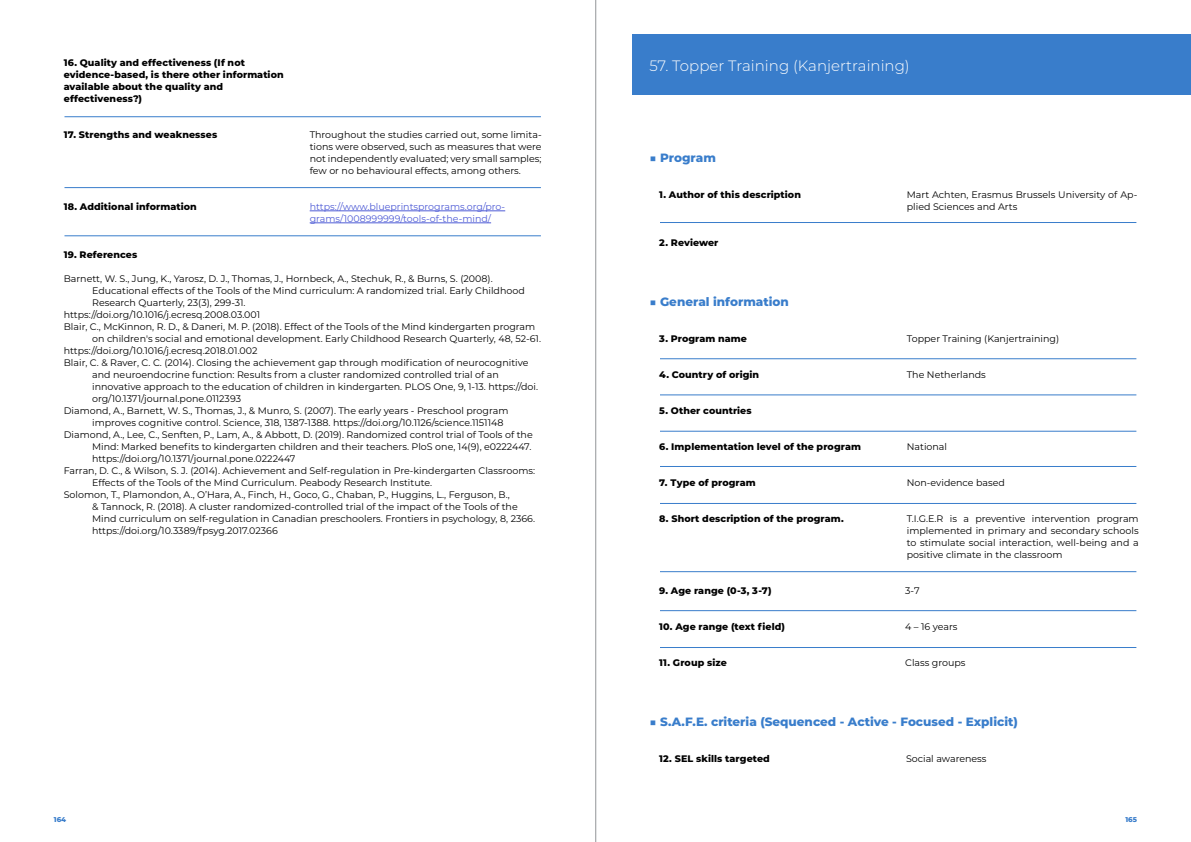
<style>
.page{position:relative;width:1191px;height:842px;background:#fff}
.page>*{position:absolute;margin:0;border:0;box-sizing:border-box;transform-origin:0 0}
.t1{font:300 15px "Montserrat";color:#fff}
.t2{font:800 12px "Montserrat";color:#397dcb}
.t3{font:9.5px/12px "Montserrat";color:#000;text-align:justify}
.t4{font:800 9.5px/12px "Montserrat";letter-spacing:.01em;color:#000}
.t5{font:9.5px/12px "Montserrat";color:#4f5cd6}
.t6{font:800 7px "Montserrat";color:#397dcb}
</style>
<div class="page">
<hr style="left:595px;top:0;width:1px;height:842px;background:#939598">
<hr style="left:64px;top:116px;width:477px;height:1px;background:#397dcb">
<hr style="left:64px;top:187px;width:477px;height:1px;background:#397dcb">
<hr style="left:64px;top:235px;width:477px;height:1px;background:#397dcb">
<hr style="left:310px;top:211px;width:195px;height:1px;background:#4f5cd6">
<hr style="left:310px;top:223px;width:181px;height:1px;background:#4f5cd6">
<div style="left:632px;top:34px;width:559px;height:61px;background:#397dcb"></div>
<hr style="left:660px;top:222px;width:476px;height:1px;background:#397dcb">
<hr style="left:660px;top:358px;width:476px;height:1px;background:#397dcb">
<hr style="left:660px;top:394px;width:476px;height:1px;background:#397dcb">
<hr style="left:660px;top:431px;width:476px;height:1px;background:#397dcb">
<hr style="left:660px;top:466px;width:476px;height:1px;background:#397dcb">
<hr style="left:660px;top:503px;width:476px;height:1px;background:#397dcb">
<hr style="left:660px;top:571px;width:476px;height:1px;background:#397dcb">
<hr style="left:660px;top:610px;width:476px;height:1px;background:#397dcb">
<hr style="left:660px;top:647px;width:476px;height:1px;background:#397dcb">
<p class="t4" style="left:64px;top:56px;width:221px">16. Quality and effectiveness (If not evidence-based, is there other information available about the quality and effectiveness?)</p>
<p class="t4" style="left:64px;top:128px;width:155px">17. Strengths and weaknesses</p>
<p class="t4" style="left:64px;top:200px;width:135px">18. Additional information</p>
<p class="t4" style="left:64px;top:248px;width:75px">19. References</p>
<p class="t3" style="left:310px;top:128px;width:233px">Throughout the studies carried out, some limita&shy;tions were observed, such as measures that were not independently evaluated; very small samples; few or no behavioural effects, among others.</p>
<p class="t5" style="left:310px;top:200px;width:197px">https://www.blueprintsprograms.org/pro&shy;grams/1008999999/tools-of-the-mind/</p>
<p class="t3" style="left:64px;top:272px;width:430px">Barnett, W. S., Jung, K., Yarosz, D. J., Thomas, J., Hornbeck, A., Stechuk, R., &amp; Burns, S. (2008).</p>
<p class="t3" style="left:92px;top:284px;width:434px">Educational effects of the Tools of the Mind curriculum: A randomized trial. Early Childhood</p>
<p class="t3" style="left:92px;top:296px;width:155px">Research Quarterly, 23(3), 299-31.</p>
<p class="t3" style="left:64px;top:308px;width:198px">https://doi.org/10.1016/j.ecresq.2008.03.001</p>
<p class="t3" style="left:64px;top:320px;width:473px">Blair, C., McKinnon, R. D., &amp; Daneri, M. P. (2018). Effect of the Tools of the Mind kindergarten program</p>
<p class="t3" style="left:92px;top:332px;width:450px">on children's social and emotional development. Early Childhood Research Quarterly, 48, 52-61.</p>
<p class="t3" style="left:64px;top:344px;width:195px">https://doi.org/10.1016/j.ecresq.2018.01.002</p>
<p class="t3" style="left:64px;top:356px;width:466px">Blair, C. &amp; Raver, C. C. (2014). Closing the achievement gap through modification of neurocognitive</p>
<p class="t3" style="left:92px;top:368px;width:408px">and neuroendocrine function: Results from a cluster randomized controlled trial of an</p>
<p class="t3" style="left:92px;top:380px;width:447px">innovative approach to the education of children in kindergarten. PLOS One, 9, 1-13. https://doi.</p>
<p class="t3" style="left:92px;top:392px;width:150px">org/10.1371/journal.pone.0112393</p>
<p class="t3" style="left:64px;top:404px;width:446px">Diamond, A., Barnett, W. S., Thomas, J., &amp; Munro, S. (2007). The early years - Preschool program</p>
<p class="t3" style="left:92px;top:416px;width:413px">improves cognitive control. Science, 318, 1387-1388. https://doi.org/10.1126/science.1151148</p>
<p class="t3" style="left:64px;top:428px;width:470px">Diamond, A., Lee, C., Senften, P., Lam, A., &amp; Abbott, D. (2019). Randomized control trial of Tools of the</p>
<p class="t3" style="left:92px;top:440px;width:441px">Mind: Marked benefits to kindergarten children and their teachers. PloS one, 14(9), e0222447.</p>
<p class="t3" style="left:92px;top:452px;width:205px">https://doi.org/10.1371/journal.pone.0222447</p>
<p class="t3" style="left:64px;top:464px;width:473px">Farran, D. C., &amp; Wilson, S. J. (2014). Achievement and Self-regulation in Pre-kindergarten Classrooms:</p>
<p class="t3" style="left:92px;top:476px;width:341px">Effects of the Tools of the Mind Curriculum. Peabody Research Institute.</p>
<p class="t3" style="left:64px;top:488px;width:447px">Solomon, T., Plamondon, A., O’Hara, A., Finch, H., Goco, G., Chaban, P., Huggins, L., Ferguson, B.,</p>
<p class="t3" style="left:92px;top:500px;width:427px">&amp; Tannock, R. (2018). A cluster randomized-controlled trial of the impact of the Tools of the</p>
<p class="t3" style="left:92px;top:512px;width:444px">Mind curriculum on self-regulation in Canadian preschoolers. Frontiers in psychology, 8, 2366.</p>
<p class="t3" style="left:92px;top:524px;width:187px">https://doi.org/10.3389/fpsyg.2017.02366</p>
<h1 class="t1" style="left:649px;top:55px;width:262px">57. Topper Training (Kanjertraining)</h1>
<p class="t2" style="left:649px;top:149px;width:68px">■ Program</p>
<p class="t4" style="left:659px;top:188px;width:143px">1. Author of this description</p>
<p class="t4" style="left:659px;top:236px;width:61px">2. Reviewer</p>
<p class="t2" style="left:649px;top:293px;width:141px">■ General information</p>
<p class="t4" style="left:659px;top:332px;width:89px">3. Program name</p>
<p class="t4" style="left:659px;top:368px;width:101px">4. Country of origin</p>
<p class="t4" style="left:659px;top:404px;width:94px">5. Other countries</p>
<p class="t4" style="left:659px;top:440px;width:203px">6. Implementation level of the program</p>
<p class="t4" style="left:659px;top:476px;width:98px">7. Type of program</p>
<p class="t3" style="left:906px;top:188px;width:232px">Mart Achten, Erasmus Brussels University of Ap&shy;plied Sciences and Arts</p>
<p class="t3" style="left:906px;top:332px;width:154px">Topper Training (Kanjertraining)</p>
<p class="t3" style="left:906px;top:368px;width:81px">The Netherlands</p>
<p class="t3" style="left:906px;top:440px;width:42px">National</p>
<p class="t3" style="left:906px;top:476px;width:100px">Non-evidence based</p>
<p class="t4" style="left:659px;top:512px;width:186px">8. Short description of the program.</p>
<p class="t3" style="left:906px;top:512px;width:233px">T.I.G.E.R is a preventive intervention program implemented in primary and secondary schools to stimulate social interaction, well-being and a positive climate in the classroom</p>
<p class="t4" style="left:659px;top:584px;width:114px">9. Age range (0-3, 3-7)</p>
<p class="t3" style="left:905px;top:584px;width:16px">3-7</p>
<p class="t4" style="left:659px;top:620px;width:127px">10. Age range (text field)</p>
<p class="t3" style="left:905px;top:620px;width:54px">4 – 16 years</p>
<p class="t4" style="left:659px;top:656px;width:69px">11. Group size</p>
<p class="t3" style="left:905px;top:656px;width:62px">Class groups</p>
<p class="t2" style="left:649px;top:713px;width:370px">■ S.A.F.E. criteria (Sequenced - Active - Focused - Explicit)</p>
<p class="t4" style="left:659px;top:752px;width:112px">12. SEL skills targeted</p>
<p class="t3" style="left:906px;top:752px;width:82px">Social awareness</p>
<p class="t6" style="left:54px;top:814px;width:14px">164</p>
<p class="t6" style="left:1125px;top:814px;width:13px">165</p>
</div>
